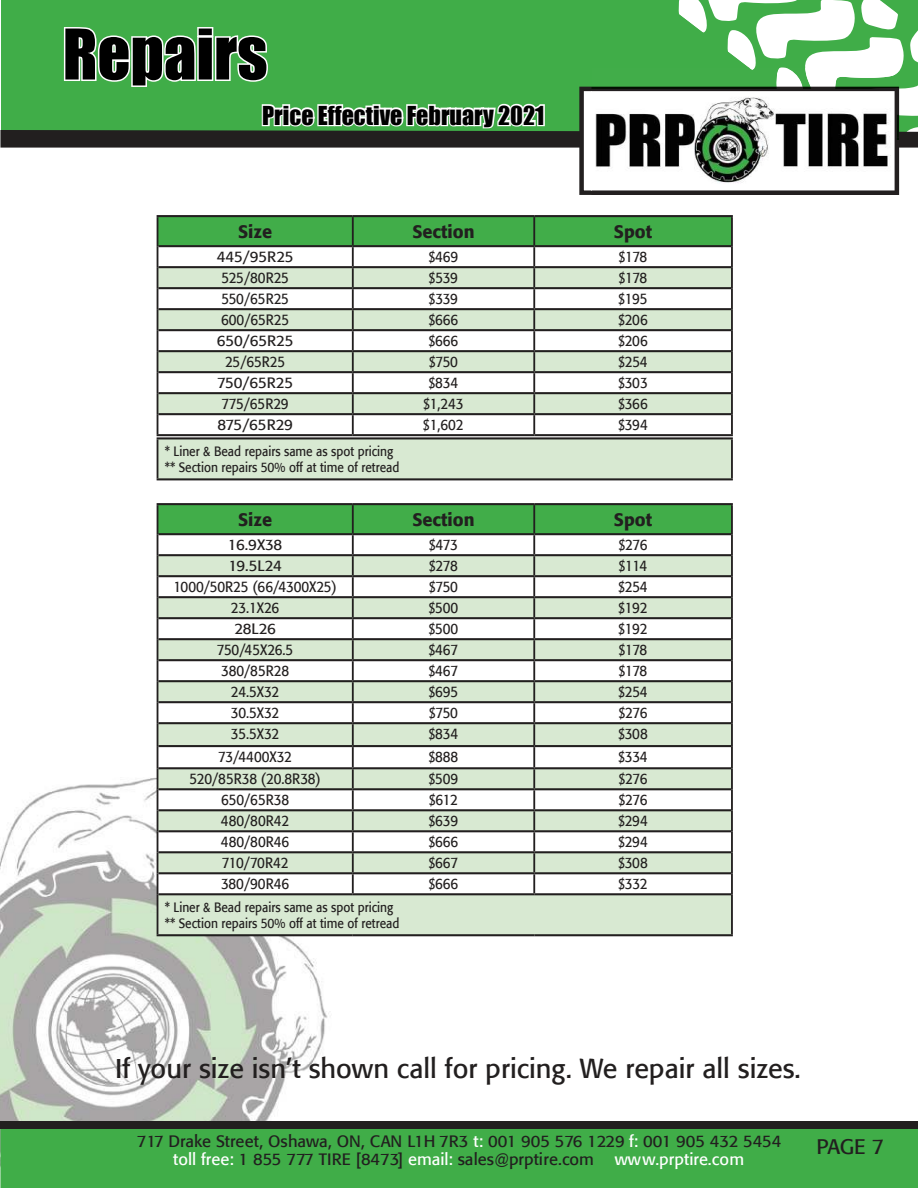
<style>
.page{position:relative;width:918px;height:1188px;background:#fff}
.page>*{position:absolute;margin:0;border:0;box-sizing:border-box;transform-origin:0 0}
.t1{font:64.5px "Impact";color:#000}
.t2{font:27px "Formata";color:#221f1f}
.t3{font:24px "Impact";color:#000}
.t4{font:21px "Formata";color:#221f1f}
.t5{font:500 18px "Formata";color:#221f1f}
.t6{font:16.35px/17.9px "Formata";color:#221f1f}
.t7{font:16.35px "Formata";color:#fff}
.t8{font:15px "Formata";color:#221f1f;scale:.89 1}
.t9{font:15px "Formata";color:#221f1f}
.t10{font:15px "Formata";letter-spacing:-.02em;color:#221f1f;scale:.89 1}
.t11{font:13.5px/16.2px "Formata";color:#221f1f;scale:.89 1}
.s1{color:#fff}
</style>
<div class="page">
<img style="left:0;top:627px;width:362px;height:494px">
<div style="left:0;top:1129px;width:918px;height:59px;background:#40ad48"></div>
<svg style="left:599px;top:1155px;width:11px;height:10px"></svg>
<div style="left:158px;top:895px;width:573px;height:39px;background:#d8e9d2"></div>
<hr style="left:157px;top:503px;width:196px;height:2px;background:#221f1f">
<hr style="left:353px;top:503px;width:181px;height:2px;background:#221f1f">
<hr style="left:534px;top:503px;width:199px;height:2px;background:#221f1f">
<hr style="left:158px;top:893px;width:195px;height:2px;background:#221f1f">
<hr style="left:353px;top:893px;width:181px;height:2px;background:#221f1f">
<hr style="left:534px;top:893px;width:197px;height:2px;background:#221f1f">
<hr style="left:157px;top:934px;width:196px;height:2px;background:#221f1f">
<hr style="left:353px;top:934px;width:181px;height:2px;background:#221f1f">
<hr style="left:534px;top:934px;width:199px;height:2px;background:#221f1f">
<hr style="left:731px;top:505px;width:2px;height:29px;background:#221f1f">
<hr style="left:731px;top:534px;width:2px;height:21px;background:#221f1f">
<hr style="left:731px;top:555px;width:2px;height:21px;background:#221f1f">
<hr style="left:731px;top:576px;width:2px;height:21px;background:#221f1f">
<hr style="left:731px;top:597px;width:2px;height:21px;background:#221f1f">
<hr style="left:731px;top:618px;width:2px;height:21px;background:#221f1f">
<hr style="left:731px;top:639px;width:2px;height:21px;background:#221f1f">
<hr style="left:731px;top:660px;width:2px;height:21px;background:#221f1f">
<hr style="left:731px;top:681px;width:2px;height:21px;background:#221f1f">
<hr style="left:731px;top:702px;width:2px;height:21px;background:#221f1f">
<hr style="left:731px;top:723px;width:2px;height:23px;background:#221f1f">
<hr style="left:731px;top:746px;width:2px;height:22px;background:#221f1f">
<hr style="left:731px;top:768px;width:2px;height:21px;background:#221f1f">
<hr style="left:731px;top:789px;width:2px;height:21px;background:#221f1f">
<hr style="left:731px;top:810px;width:2px;height:21px;background:#221f1f">
<hr style="left:731px;top:831px;width:2px;height:21px;background:#221f1f">
<hr style="left:731px;top:852px;width:2px;height:21px;background:#221f1f">
<svg style="left:157px;top:504px;width:575px;height:390px"></svg>
<hr style="left:731px;top:873px;width:2px;height:21px;background:#221f1f">
<hr style="left:157px;top:894px;width:1px;height:40px;background:#221f1f">
<hr style="left:731px;top:894px;width:2px;height:40px;background:#221f1f">
<svg style="left:0;top:0;width:918px;height:195px"></svg>
<div style="left:0;top:1121px;width:918px;height:8px;background:#221f1f"></div>
<hr style="left:157px;top:215px;width:196px;height:2px;background:#221f1f">
<hr style="left:353px;top:215px;width:181px;height:2px;background:#221f1f">
<hr style="left:534px;top:215px;width:199px;height:2px;background:#221f1f">
<hr style="left:157px;top:434px;width:196px;height:2px;background:#221f1f">
<hr style="left:353px;top:434px;width:181px;height:2px;background:#221f1f">
<hr style="left:534px;top:434px;width:199px;height:2px;background:#221f1f">
<hr style="left:731px;top:217px;width:2px;height:29px;background:#221f1f">
<hr style="left:731px;top:246px;width:2px;height:21px;background:#221f1f">
<hr style="left:731px;top:267px;width:2px;height:21px;background:#221f1f">
<hr style="left:731px;top:288px;width:2px;height:21px;background:#221f1f">
<hr style="left:731px;top:309px;width:2px;height:21px;background:#221f1f">
<hr style="left:731px;top:330px;width:2px;height:21px;background:#221f1f">
<hr style="left:731px;top:351px;width:2px;height:21px;background:#221f1f">
<hr style="left:731px;top:372px;width:2px;height:21px;background:#221f1f">
<hr style="left:731px;top:393px;width:2px;height:21px;background:#221f1f">
<svg style="left:157px;top:216px;width:575px;height:218px"></svg>
<hr style="left:731px;top:414px;width:2px;height:20px;background:#221f1f">
<div style="left:158px;top:438px;width:574px;height:41px;background:#d8e9d2"></div>
<hr style="left:157px;top:437px;width:576px;height:2px;background:#221f1f">
<hr style="left:157px;top:478px;width:576px;height:2px;background:#221f1f">
<hr style="left:157px;top:439px;width:1px;height:39px;background:#221f1f">
<hr style="left:731px;top:439px;width:2px;height:39px;background:#221f1f">
<h1 class="t1" style="left:63px;top:27px;width:206px">Repairs</h1>
<h3 class="t3" style="left:262px;top:105px;width:284px">Price Effective February 2021</h3>
<p class="t5" style="left:238px;top:224px;width:36px">Size</p>
<p class="t5" style="left:412px;top:224px;width:64px">Section</p>
<p class="t5" style="left:614px;top:224px;width:40px">Spot</p>
<p class="t9" style="left:217px;top:250px;width:78px">445/95R25</p>
<p class="t8" style="left:429px;top:250px;width:35px">$469</p>
<p class="t8" style="left:619px;top:250px;width:34px">$178</p>
<p class="t8" style="left:221px;top:271px;width:77px">525/80R25</p>
<p class="t8" style="left:429px;top:271px;width:34px">$539</p>
<p class="t8" style="left:619px;top:271px;width:34px">$178</p>
<p class="t8" style="left:221px;top:292px;width:77px">550/65R25</p>
<p class="t8" style="left:429px;top:292px;width:34px">$339</p>
<p class="t8" style="left:619px;top:292px;width:34px">$195</p>
<p class="t8" style="left:221px;top:313px;width:78px">600/65R25</p>
<p class="t8" style="left:429px;top:313px;width:35px">$666</p>
<p class="t8" style="left:618px;top:313px;width:35px">$206</p>
<p class="t9" style="left:217px;top:334px;width:78px">650/65R25</p>
<p class="t8" style="left:429px;top:334px;width:35px">$666</p>
<p class="t8" style="left:618px;top:334px;width:35px">$206</p>
<p class="t8" style="left:225px;top:355px;width:69px">25/65R25</p>
<p class="t8" style="left:429px;top:355px;width:34px">$750</p>
<p class="t8" style="left:619px;top:355px;width:34px">$254</p>
<p class="t9" style="left:217px;top:376px;width:77px">750/65R25</p>
<p class="t8" style="left:429px;top:376px;width:35px">$834</p>
<p class="t8" style="left:618px;top:376px;width:35px">$303</p>
<p class="t8" style="left:222px;top:397px;width:77px">775/65R29</p>
<p class="t8" style="left:423px;top:397px;width:47px">$1,243</p>
<p class="t8" style="left:618px;top:397px;width:35px">$366</p>
<p class="t9" style="left:217px;top:418px;width:77px">875/65R29</p>
<p class="t8" style="left:423px;top:418px;width:47px">$1,602</p>
<p class="t8" style="left:618px;top:418px;width:35px">$394</p>
<p class="t11" style="left:165px;top:443px;width:265px">* Liner &amp; Bead repairs same as spot pricing ** Section repairs 50% off at time of retread</p>
<p class="t5" style="left:238px;top:512px;width:36px">Size</p>
<p class="t5" style="left:412px;top:512px;width:64px">Section</p>
<p class="t5" style="left:614px;top:512px;width:40px">Spot</p>
<p class="t9" style="left:228px;top:538px;width:56px">16.9X38</p>
<p class="t8" style="left:429px;top:538px;width:34px">$473</p>
<p class="t8" style="left:619px;top:538px;width:34px">$276</p>
<p class="t9" style="left:228px;top:559px;width:55px">19.5L24</p>
<p class="t8" style="left:429px;top:559px;width:34px">$278</p>
<p class="t8" style="left:619px;top:559px;width:34px">$114</p>
<p class="t8" style="left:173px;top:580px;width:185px">1000/50R25 (66/4300X25)</p>
<p class="t8" style="left:429px;top:580px;width:34px">$750</p>
<p class="t8" style="left:619px;top:580px;width:34px">$254</p>
<p class="t8" style="left:231px;top:601px;width:56px">23.1X26</p>
<p class="t8" style="left:429px;top:601px;width:35px">$500</p>
<p class="t8" style="left:619px;top:601px;width:34px">$192</p>
<p class="t9" style="left:234px;top:622px;width:43px">28L26</p>
<p class="t8" style="left:429px;top:622px;width:35px">$500</p>
<p class="t8" style="left:619px;top:622px;width:34px">$192</p>
<p class="t8" style="left:217px;top:643px;width:87px">750/45X26.5</p>
<p class="t8" style="left:429px;top:643px;width:35px">$467</p>
<p class="t8" style="left:619px;top:643px;width:34px">$178</p>
<p class="t8" style="left:221px;top:664px;width:78px">380/85R28</p>
<p class="t8" style="left:429px;top:664px;width:35px">$467</p>
<p class="t8" style="left:619px;top:664px;width:34px">$178</p>
<p class="t8" style="left:231px;top:685px;width:56px">24.5X32</p>
<p class="t8" style="left:429px;top:685px;width:35px">$695</p>
<p class="t8" style="left:619px;top:685px;width:34px">$254</p>
<p class="t8" style="left:231px;top:706px;width:56px">30.5X32</p>
<p class="t8" style="left:429px;top:706px;width:34px">$750</p>
<p class="t8" style="left:619px;top:706px;width:34px">$276</p>
<p class="t8" style="left:231px;top:727px;width:56px">35.5X32</p>
<p class="t8" style="left:429px;top:727px;width:35px">$834</p>
<p class="t8" style="left:618px;top:727px;width:35px">$308</p>
<p class="t8" style="left:218px;top:750px;width:84px">73/4400X32</p>
<p class="t8" style="left:429px;top:750px;width:35px">$888</p>
<p class="t8" style="left:619px;top:750px;width:34px">$334</p>
<p class="t8" style="left:189px;top:772px;width:149px">520/85R38 (20.8R38)</p>
<p class="t8" style="left:429px;top:772px;width:35px">$509</p>
<p class="t8" style="left:619px;top:772px;width:34px">$276</p>
<p class="t8" style="left:221px;top:793px;width:78px">650/65R38</p>
<p class="t8" style="left:429px;top:793px;width:34px">$612</p>
<p class="t8" style="left:619px;top:793px;width:34px">$276</p>
<p class="t8" style="left:221px;top:814px;width:78px">480/80R42</p>
<p class="t8" style="left:429px;top:814px;width:35px">$639</p>
<p class="t8" style="left:618px;top:814px;width:35px">$294</p>
<p class="t8" style="left:221px;top:835px;width:78px">480/80R46</p>
<p class="t8" style="left:429px;top:835px;width:35px">$666</p>
<p class="t8" style="left:618px;top:835px;width:35px">$294</p>
<p class="t10" style="left:222px;top:856px;width:77px">710/70R42</p>
<p class="t8" style="left:429px;top:856px;width:35px">$667</p>
<p class="t8" style="left:618px;top:856px;width:35px">$308</p>
<p class="t8" style="left:221px;top:877px;width:78px">380/90R46</p>
<p class="t8" style="left:429px;top:877px;width:35px">$666</p>
<p class="t8" style="left:619px;top:877px;width:34px">$332</p>
<p class="t11" style="left:165px;top:899px;width:265px">* Liner &amp; Bead repairs same as spot pricing ** Section repairs 50% off at time of retread</p>
<h2 class="t2" style="left:115px;top:1052px;width:687px">If your size isn’t shown call for pricing. We repair all sizes.</h2>
<p class="t6" style="left:173px;top:1134px;width:610px;text-indent:-37px">717 Drake Street, Oshawa, ON, CAN L1H 7R3 <span class="s1">t:</span> 001 905 576 1229 <span class="s1">f:</span> 001 905 432 5454 <span class="s1">toll free:</span> 1 855 777 TIRE [8473] <span class="s1">email:</span> sales@prptire.com</p>
<p class="t7" style="left:615px;top:1152px;width:131px">www.prptire.com</p>
<h3 class="t4" style="left:817px;top:1137px;width:69px">PAGE 7</h3>
</div>
